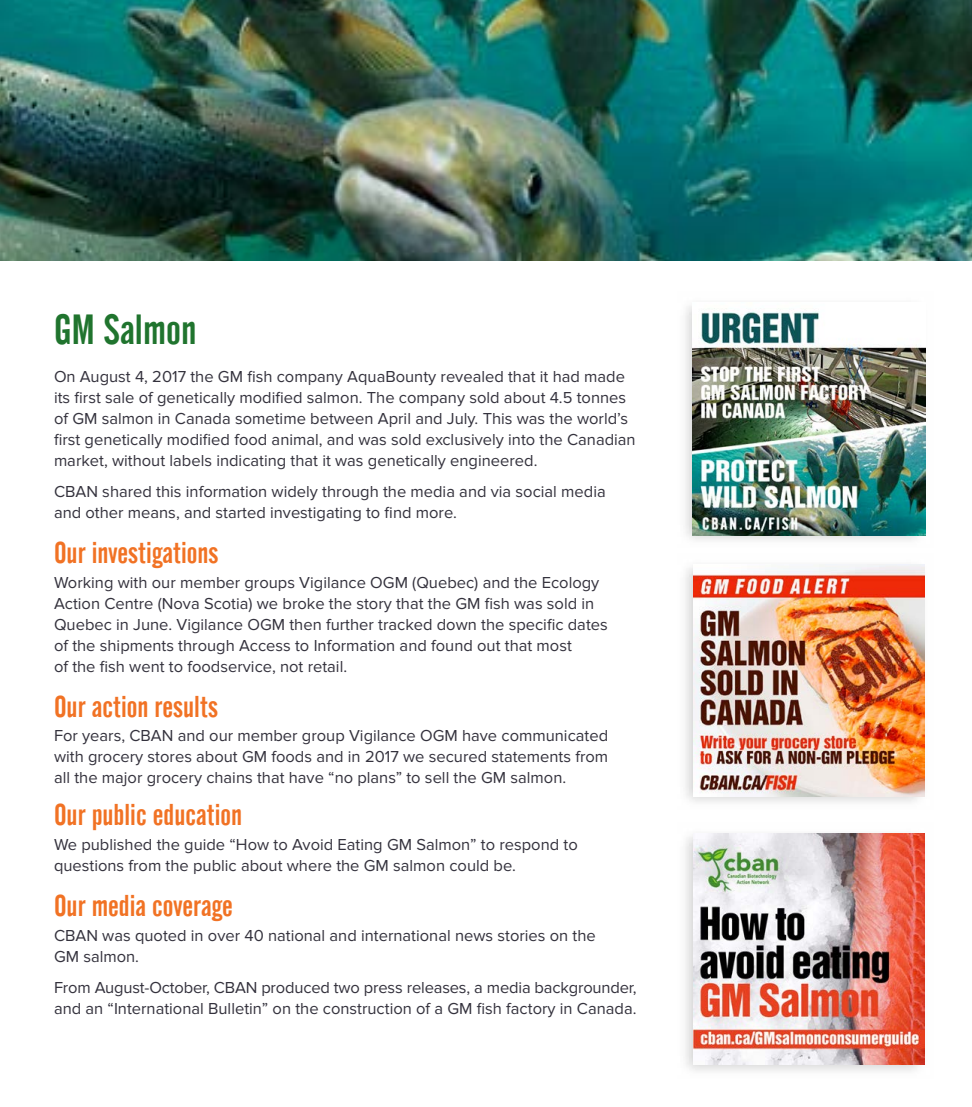
<style>
.page{position:relative;width:972px;height:1107px;background:#fff}
.page>*{position:absolute;margin:0;border:0;box-sizing:border-box;transform-origin:0 0}
.t1{font:42px "Alternate Gothic No 2 TL";color:#20742e}
.t2{font:30px "Alternate Gothic No 2 TL";color:#f17224}
.t3{font:16.5px/21px "Proxima Nova";color:#34323d}
</style>
<div class="page">
<img style="left:685px;top:306px;width:241px;height:234px">
<img style="left:685px;top:564px;width:240px;height:238px">
<img style="left:685px;top:833px;width:240px;height:238px">
<img style="left:0;top:0;width:972px;height:261px">
<img style="left:693px;top:306px;width:232px;height:229px">
<img style="left:693px;top:833px;width:231px;height:231px">
<img style="left:693px;top:565px;width:231px;height:231px">
<h1 class="t1" style="left:54px;top:311px;width:144px">GM Salmon</h1>
<p class="t3" style="left:54px;top:367px;width:583px">On August 4, 2017 the GM fish company AquaBounty revealed that it had made its first sale of genetically modified salmon. The company sold about 4.5 tonnes of GM salmon in Canada sometime between April and July. This was the world’s first genetically modified food animal, and was sold exclusively into the Canadian market, without labels indicating that it was genetically engineered.</p>
<p class="t3" style="left:54px;top:482px;width:553px">CBAN shared this information widely through the media and via social media and other means, and started investigating to find more.</p>
<h2 class="t2" style="left:54px;top:539px;width:166px">Our investigations</h2>
<p class="t3" style="left:54px;top:573px;width:555px">Working with our member groups Vigilance OGM (Quebec) and the Ecology Action Centre (Nova Scotia) we broke the story that the GM fish was sold in Quebec in June. Vigilance OGM then further tracked down the specific dates of the shipments through Access to Information and found out that most<br>of the fish went to foodservice, not retail.</p>
<h2 class="t2" style="left:54px;top:693px;width:166px">Our action results</h2>
<p class="t3" style="left:54px;top:726px;width:556px;text-align:justify">For years, CBAN and our member group Vigilance OGM have communicated with grocery stores about GM foods and in 2017 we secured statements from all the major grocery chains that have “no plans” to sell the GM salmon.</p>
<h2 class="t2" style="left:54px;top:801px;width:190px">Our public education</h2>
<p class="t3" style="left:54px;top:835px;width:525px">We published the guide “How to Avoid Eating GM Salmon” to respond to questions from the public about where the GM salmon could be.</p>
<h2 class="t2" style="left:54px;top:892px;width:180px">Our media coverage</h2>
<p class="t3" style="left:54px;top:926px;width:543px">CBAN was quoted in over 40 national and international news stories on the<br>GM salmon.</p>
<p class="t3" style="left:54px;top:978px;width:584px">From August-October, CBAN produced two press releases, a media backgrounder, and an “International Bulletin” on the construction of a GM fish factory in Canada.</p>
</div>
